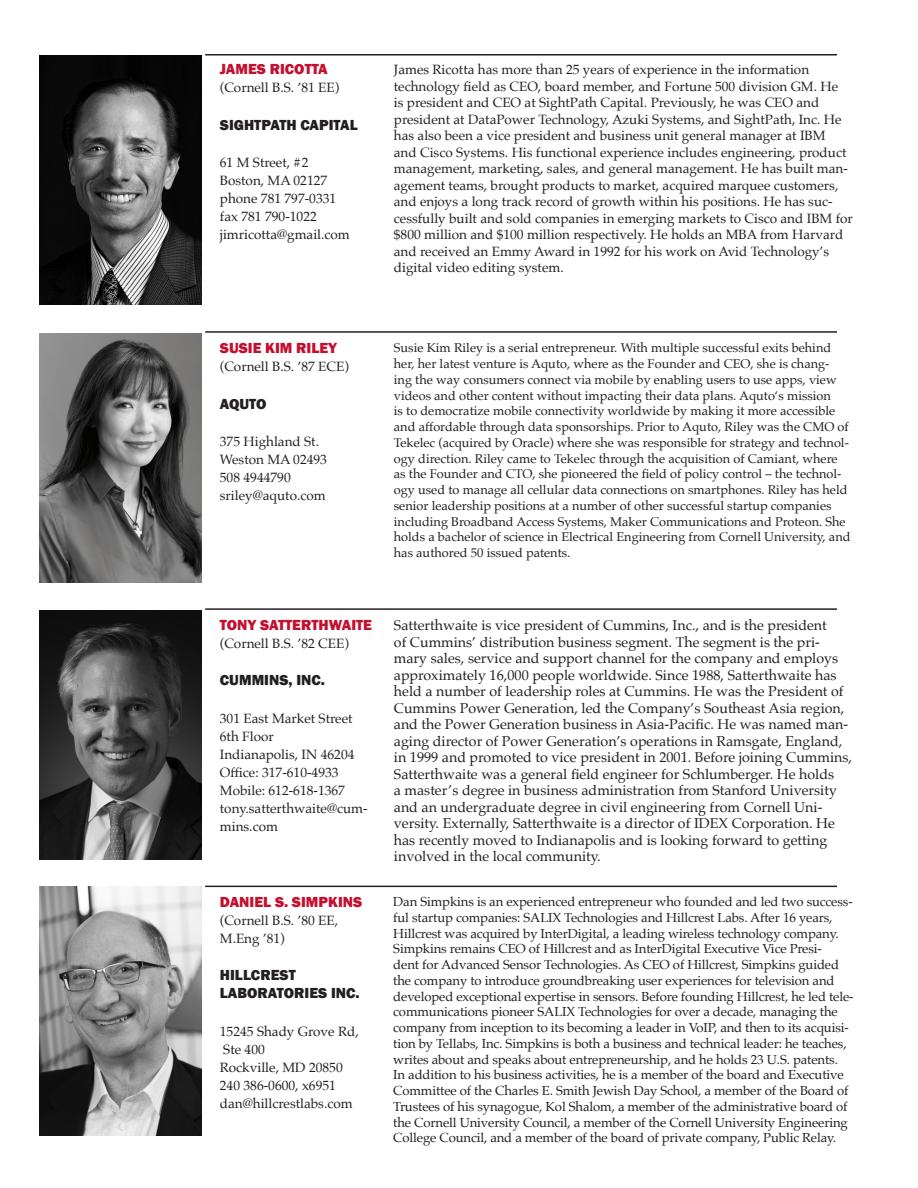
<style>
.page{position:relative;width:918px;height:1188px;background:#fff}
.page>*{position:absolute;margin:0;border:0;box-sizing:border-box;transform-origin:0 0}
.contact_copy{font:800 15px "Franklin Gothic";color:#c3102f}
.company{font:800 15px/18px "Franklin Gothic";color:#231f20}
.bio{font:14.25px/16.5px "Palatino";color:#231f20}
.bio-2{font:13.5px/16.5px "Palatino";color:#231f20}
.contact_copy-2{font:13.5px/18px "Palatino";color:#231f20}
.bio-3{font:13.2px/15.8px "Palatino";letter-spacing:-.01em;color:#231f20}
.bio-4{font:12.75px/15.8px "Palatino";color:#231f20}
</style>
<div class="page">
<hr style="left:205px;top:608px;width:632px;height:2px;background:#231f20">
<hr style="left:205px;top:54px;width:632px;height:2px;background:#231f20">
<hr style="left:205px;top:331px;width:632px;height:2px;background:#231f20">
<hr style="left:205px;top:886px;width:632px;height:1px;background:#231f20">
<img style="left:40px;top:56px;width:162px;height:248px">
<img style="left:40px;top:610px;width:162px;height:249px">
<img style="left:40px;top:334px;width:162px;height:249px">
<img style="left:40px;top:887px;width:162px;height:248px">
<p class="contact_copy" style="left:220px;top:60px;width:109px">JAMES RICOTTA</p>
<p class="contact_copy-2" style="left:220px;top:79px;width:121px">(Cornell B.S. ’81 EE)</p>
<p class="company" style="left:220px;top:116px;width:139px">SIGHTPATH CAPITAL</p>
<p class="contact_copy-2" style="left:220px;top:154px;width:90px">61 M Street, #2</p>
<p class="contact_copy-2" style="left:220px;top:172px;width:109px">Boston, MA 02127</p>
<p class="contact_copy-2" style="left:220px;top:190px;width:118px">phone 781 797-0331</p>
<p class="contact_copy-2" style="left:220px;top:208px;width:98px">fax 781 790-1022</p>
<p class="contact_copy-2" style="left:220px;top:226px;width:131px">jimricotta@gmail.com</p>
<p class="bio-2" style="left:394px;top:61px;width:461px">James Ricotta has more than 25 years of experience in the information technology field as CEO, board member, and Fortune 500 division GM. He<br>is president and CEO at SightPath Capital. Previously, he was CEO and president at DataPower Technology, Azuki Systems, and SightPath, Inc. He has also been a vice president and business unit general manager at IBM<br>and Cisco Systems. His functional experience includes engineering, product management, marketing, sales, and general management. He has built man&shy;agement teams, brought products to market, acquired marquee customers, and enjoys a long track record of growth within his positions. He has suc&shy;cessfully built and sold companies in emerging markets to Cisco and IBM for $800 million and $100 million respectively. He holds an MBA from Harvard and received an Emmy Award in 1992 for his work on Avid Technology’s digital video editing system.</p>
<p class="contact_copy" style="left:220px;top:338px;width:119px">SUSIE KIM RILEY</p>
<p class="contact_copy-2" style="left:220px;top:357px;width:130px">(Cornell B.S. ’87 ECE)</p>
<p class="company" style="left:220px;top:395px;width:48px">AQUTO</p>
<p class="contact_copy-2" style="left:220px;top:432px;width:101px">375 Highland St.</p>
<p class="contact_copy-2" style="left:220px;top:450px;width:109px">Weston MA 02493</p>
<p class="contact_copy-2" style="left:220px;top:468px;width:72px">508 4944790</p>
<p class="contact_copy-2" style="left:220px;top:486px;width:107px">sriley@aquto.com</p>
<p class="bio-4" style="left:394px;top:340px;width:458px">Susie Kim Riley is a serial entrepreneur. With multiple successful exits behind her, her latest venture is Aquto, where as the Founder and CEO, she is chang&shy;ing the way consumers connect via mobile by enabling users to use apps, view videos and other content without impacting their data plans. Aquto‘s mission<br>is to democratize mobile connectivity worldwide by making it more accessible and affordable through data sponsorships. Prior to Aquto, Riley was the CMO of Tekelec (acquired by Oracle) where she was responsible for strategy and technol&shy;ogy direction. Riley came to Tekelec through the acquisition of Camiant, where as the Founder and CTO, she pioneered the field of policy control – the technol&shy;ogy used to manage all cellular data connections on smartphones. Riley has held senior leadership positions at a number of other successful startup companies including Broadband Access Systems, Maker Communications and Proteon. She holds a bachelor of science in Electrical Engineering from Cornell University, and has authored 50 issued patents.</p>
<p class="contact_copy" style="left:220px;top:615px;width:154px">TONY SATTERTHWAITE</p>
<p class="contact_copy-2" style="left:220px;top:634px;width:130px">(Cornell B.S. ’82 CEE)</p>
<p class="company" style="left:220px;top:671px;width:107px">CUMMINS, INC.</p>
<p class="contact_copy-2" style="left:220px;top:709px;width:134px">301 East Market Street</p>
<p class="contact_copy-2" style="left:220px;top:727px;width:55px">6th Floor</p>
<p class="contact_copy-2" style="left:220px;top:745px;width:136px">Indianapolis, IN 46204</p>
<p class="contact_copy-2" style="left:220px;top:763px;width:120px">Office: 317-610-4933</p>
<p class="contact_copy-2" style="left:220px;top:781px;width:127px">Mobile: 612-618-1367</p>
<p class="contact_copy-2" style="left:220px;top:799px;width:149px">tony.satterthwaite@cum&shy;mins.com</p>
<p class="contact_copy" style="left:220px;top:892px;width:144px">DANIEL S. SIMPKINS</p>
<p class="contact_copy-2" style="left:220px;top:911px;width:120px">(Cornell B.S. ’80 EE,<br>M.Eng ’81)</p>
<p class="company" style="left:220px;top:966px;width:141px">HILLCREST<br>LABORATORIES INC.</p>
<p class="contact_copy-2" style="left:220px;top:1022px;width:140px">15245 Shady Grove Rd,<br>Ste 400</p>
<p class="contact_copy-2" style="left:220px;top:1058px;width:124px">Rockville, MD 20850</p>
<p class="contact_copy-2" style="left:220px;top:1076px;width:118px">240 386-0600, x6951</p>
<p class="contact_copy-2" style="left:220px;top:1094px;width:134px">dan@hillcrestlabs.com</p>
<p class="bio" style="left:394px;top:617px;width:460px">Satterthwaite is vice president of Cummins, Inc., and is the president<br>of Cummins’ distribution business segment. The segment is the pri&shy;mary sales, service and support channel for the company and employs approximately 16,000 people worldwide. Since 1988, Satterthwaite has held a number of leadership roles at Cummins. He was the President of Cummins Power Generation, led the Company’s Southeast Asia region, and the Power Generation business in Asia-Pacific. He was named man&shy;aging director of Power Generation’s operations in Ramsgate, England, in 1999 and promoted to vice president in 2001. Before joining Cummins, Satterthwaite was a general field engineer for Schlumberger. He holds<br>a master’s degree in business administration from Stanford University and an undergraduate degree in civil engineering from Cornell Uni&shy;versity. Externally, Satterthwaite is a director of IDEX Corporation. He has recently moved to Indianapolis and is looking forward to getting involved in the local community.</p>
<p class="bio-3" style="left:393px;top:894px;width:462px">Dan Simpkins is an experienced entrepreneur who founded and led two success&shy;ful startup companies: SALIX Technologies and Hillcrest Labs. After 16 years, Hillcrest was acquired by InterDigital, a leading wireless technology company.<br>Simpkins remains CEO of Hillcrest and as InterDigital Executive Vice Presi-<br>dent for Advanced Sensor Technologies. As CEO of Hillcrest, Simpkins guided the company to introduce groundbreaking user experiences for television and developed exceptional expertise in sensors. Before founding Hillcrest, he led tele&shy;communications pioneer SALIX Technologies for over a decade, managing the company from inception to its becoming a leader in VoIP, and then to its acquisi&shy;tion by Tellabs, Inc. Simpkins is both a business and technical leader: he teaches, writes about and speaks about entrepreneurship, and he holds 23 U.S. patents.<br>In addition to his business activities, he is a member of the board and Executive Committee of the Charles E. Smith Jewish Day School, a member of the Board of Trustees of his synagogue, Kol Shalom, a member of the administrative board of the Cornell University Council, a member of the Cornell University Engineering College Council, and a member of the board of private company, Public Relay.</p>
</div>
